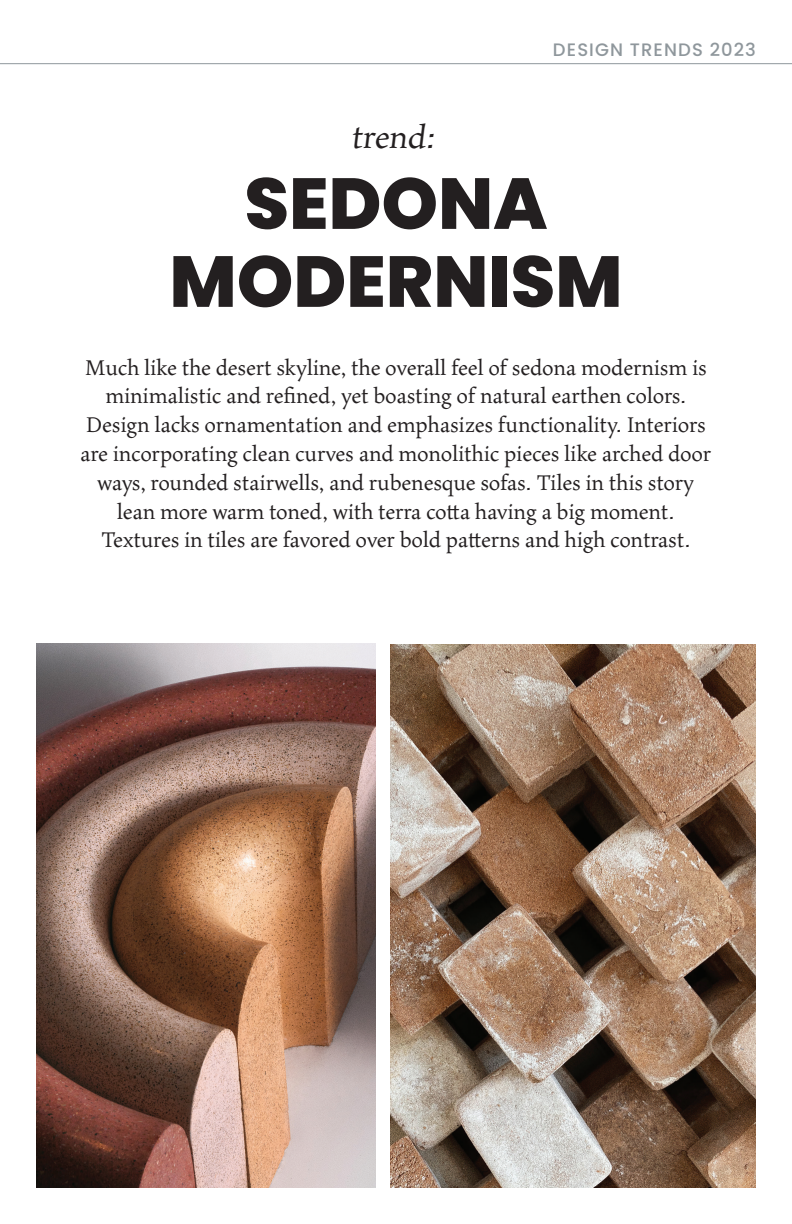
<style>
.page{position:relative;width:792px;height:1224px;background:#fff}
.page>*{position:absolute;margin:0;border:0;box-sizing:border-box;transform-origin:0 0}
.t1{font:800 72px/78px "Poppins";color:#231f20;text-align:center}
.t2{font:36px "Maiola";color:#231f20}
.t3{font:24px/28.8px "Maiola";color:#231f20;text-align:center}
.t4{font:500 18px "Poppins";letter-spacing:.06em;color:#8f979c}
</style>
<div class="page">
<img style="left:391px;top:644px;width:365px;height:544px">
<img style="left:36px;top:644px;width:339px;height:544px">
<hr style="left:0;top:63px;width:792px;height:1px;background:#8f979c">
<p class="t4" style="left:553px;top:39px;width:205px">DESIGN TRENDS 2023</p>
<h2 class="t2" style="left:351px;top:112px;width:91px">trend:</h2>
<h1 class="t1" style="left:169px;top:165px;width:455px">SEDONA<br>MODERNISM</h1>
<p class="t3" style="left:80px;top:352px;width:633px">Much like the desert skyline, the overall feel of sedona modernism is minimalistic and refined, yet boasting of natural earthen colors.<br>Design lacks ornamentation and emphasizes functionality. Interiors are incorporating clean curves and monolithic pieces like arched door ways, rounded stairwells, and rubenesque sofas. Tiles in this story lean more warm toned, with terra cotta having a big moment.<br>Textures in tiles are favored over bold patterns and high contrast.</p>
</div>
